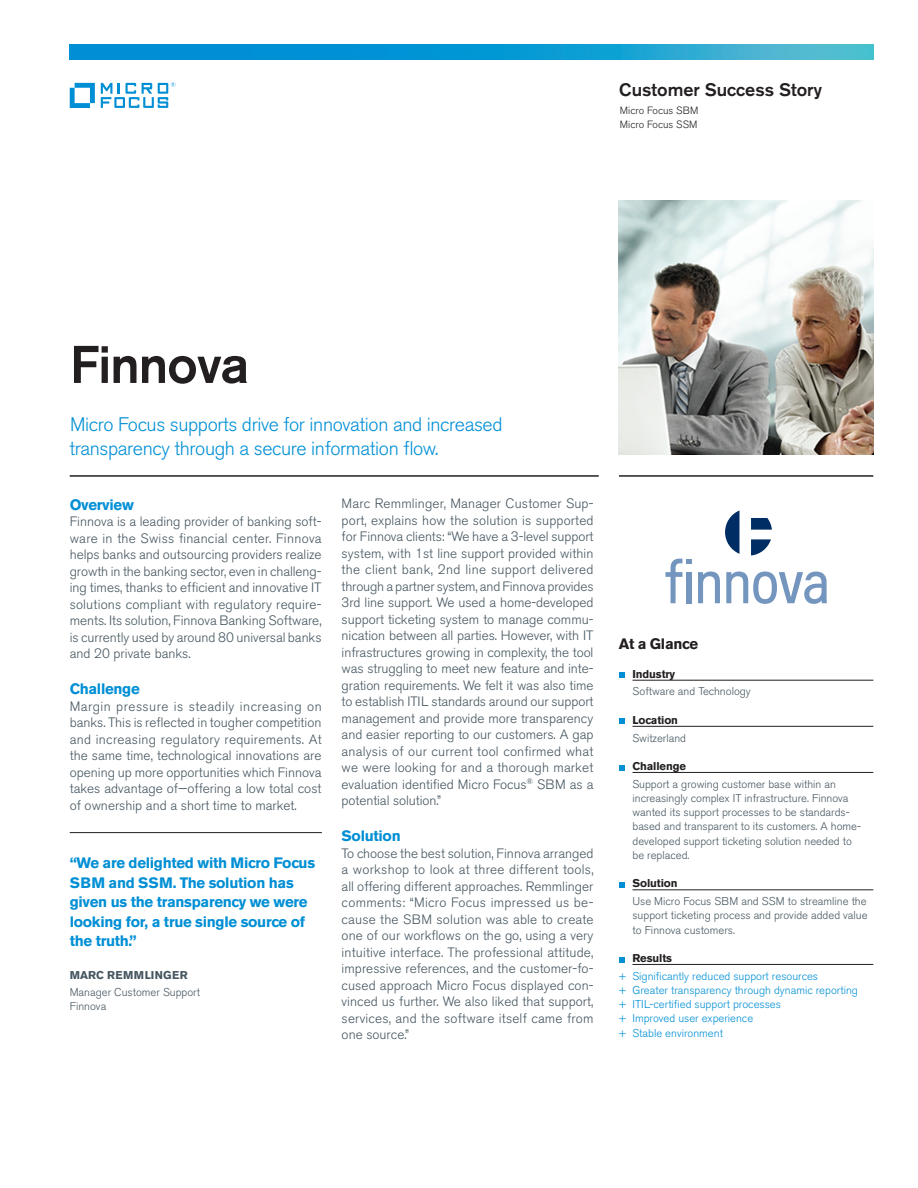
<style>
.page{position:relative;width:918px;height:1188px;background:#fff}
.page>*{position:absolute;margin:0;border:0;box-sizing:border-box;transform-origin:0 0}
.Main_Title__pg_1{font:500 52.5px "Akzidenz Grotesk BE";letter-spacing:-.02em;color:#231f20}
.Intro__pg_1{font:300 19.5px/24px "Akzidenz Grotesk BE";letter-spacing:-.02em;color:#008fd5}
.Customer_Success_Sto{font:500 18px "Akzidenz Grotesk BE";color:#231f20}
.Blue_quote_text__pg{font:700 15px/19.5px "Akzidenz Grotesk BE";letter-spacing:-.02em;color:#008fd5}
.Blue_body_text_heads{font:700 15px "Akzidenz Grotesk BE";letter-spacing:-.02em;color:#008fd5}
.Sidebar_At_a_Glance{font:700 15px "Akzidenz Grotesk BE";letter-spacing:-.02em;color:#231f20}
.Grey_body_text{font:300 13.5px/16.5px "Akzidenz Grotesk BE";color:#45555f;text-align:justify}
.Sidebar_text_below_l{font:300 11.25px/14.2px "Akzidenz Grotesk BE";color:#45555f}
.Sidebar_blue_Results{font:300 11.25px "Akzidenz Grotesk BE";color:#008fd5}
.Sidebar_bold_bullets{font:700 11.25px "Akzidenz Grotesk BE";letter-spacing:-.01em;color:#231f20}
.Quote_attribution_Na{font:300 11.25px "Akzidenz Grotesk BE";color:#45555f}
.Quote_attribution_Na-2{font:700 11.25px "Akzidenz Grotesk BE";letter-spacing:.04em;color:#45555f}
.Product_name_s___top{font:300 10.5px "Akzidenz Grotesk BE";color:#231f20}
</style>
<div class="page">
<hr style="left:70px;top:475px;width:529px;height:2px;background:#231f20">
<hr style="left:619px;top:475px;width:254px;height:2px;background:#231f20">
<img style="left:619px;top:201px;width:254px;height:254px">
<hr style="left:632px;top:680px;width:241px;height:1px;background:#231f20">
<hr style="left:632px;top:726px;width:241px;height:1px;background:#231f20">
<hr style="left:632px;top:772px;width:241px;height:1px;background:#231f20">
<hr style="left:632px;top:890px;width:241px;height:1px;background:#231f20">
<hr style="left:632px;top:964px;width:241px;height:1px;background:#231f20">
<svg style="left:619px;top:673px;width:5px;height:5px"></svg>
<svg style="left:619px;top:719px;width:5px;height:5px"></svg>
<svg style="left:619px;top:765px;width:5px;height:5px"></svg>
<svg style="left:619px;top:882px;width:5px;height:5px"></svg>
<svg style="left:619px;top:957px;width:5px;height:5px"></svg>
<svg style="left:751px;top:539px;width:20px;height:17px"></svg>
<svg style="left:725px;top:510px;width:14px;height:44px"></svg>
<svg style="left:751px;top:518px;width:21px;height:12px"></svg>
<svg style="left:698px;top:572px;width:22px;height:31px"></svg>
<svg style="left:665px;top:559px;width:27px;height:44px"></svg>
<svg style="left:726px;top:572px;width:101px;height:32px"></svg>
<hr style="left:70px;top:832px;width:252px;height:1px;background:#231f20">
<svg style="left:70px;top:45px;width:803px;height:14px;background:#149dd3"></svg>
<svg style="left:70px;top:83px;width:25px;height:25px"></svg>
<svg style="left:101px;top:82px;width:74px;height:26px"></svg>
<p class="Customer_Success_Sto" style="left:619px;top:78px;width:204px">Customer Success Story</p>
<p class="Product_name_s___top" style="left:620px;top:104px;width:80px">Micro Focus SBM</p>
<p class="Product_name_s___top" style="left:620px;top:118px;width:79px">Micro Focus SSM</p>
<p class="Main_Title__pg_1" style="left:70px;top:332px;width:181px">Finnova</p>
<p class="Intro__pg_1" style="left:69px;top:413px;width:435px">Micro Focus supports drive for innovation and increased transparency through a secure information flow.</p>
<p class="Blue_body_text_heads" style="left:70px;top:496px;width:66px">Overview</p>
<p class="Grey_body_text" style="left:70px;top:514px;width:253px">Finnova is a leading provider of banking soft&shy;ware in the Swiss financial center. Finnova helps banks and outsourcing providers realize growth in the banking sector, even in challeng&shy;ing times, thanks to efficient and innovative IT solutions compliant with regulatory require&shy;ments. Its solution, Finnova Banking Software, is currently used by around 80 universal banks and 20 private banks.</p>
<p class="Blue_body_text_heads" style="left:70px;top:680px;width:72px">Challenge</p>
<p class="Grey_body_text" style="left:70px;top:698px;width:253px">Margin pressure is steadily increasing on banks. This is reflected in tougher competition and increasing regulatory requirements. At the same time, technological innovations are opening up more opportunities which Finnova takes advantage of—offering a low total cost of ownership and a short time to market.</p>
<p class="Blue_quote_text__pg" style="left:70px;top:853px;width:247px">“We are delighted with Micro Focus<br>SBM and SSM. The solution has given us the transparency we were looking for, a true single source of the truth.”</p>
<p class="Quote_attribution_Na-2" style="left:70px;top:969px;width:120px">MARC REMMLINGER</p>
<p class="Quote_attribution_Na" style="left:70px;top:985px;width:132px">Manager Customer Support</p>
<p class="Quote_attribution_Na" style="left:70px;top:1000px;width:38px">Finnova</p>
<p class="Grey_body_text" style="left:342px;top:496px;width:254px">Marc Remmlinger, Manager Customer Sup&shy;port, explains how the solution is supported for Finnova clients: “We have a 3-level support system, with 1st line support provided within the client bank, 2nd line support delivered through a partner system, and Finnova provides 3rd line support. We used a home-developed support ticketing system to manage commu&shy;nication between all parties. However, with IT infrastructures growing in complexity, the tool was struggling to meet new feature and inte&shy;gration requirements. We felt it was also time to establish ITIL standards around our support management and provide more transparency and easier reporting to our customers. A gap analysis of our current tool confirmed what we were looking for and a thorough market evaluation identified Micro Focus<sup>®</sup> SBM as a potential solution.”</p>
<p class="Blue_body_text_heads" style="left:342px;top:828px;width:61px">Solution</p>
<p class="Grey_body_text" style="left:342px;top:845px;width:254px">To choose the best solution, Finnova arranged a workshop to look at three different tools, all offering different approaches. Remmlinger comments: “Micro Focus impressed us be&shy;cause the SBM solution was able to create one of our workflows on the go, using a very intuitive interface. The professional attitude, impressive references, and the customer-fo&shy;cused approach Micro Focus displayed con&shy;vinced us further. We also liked that support, services, and the software itself came from one source.”</p>
<p class="Sidebar_At_a_Glance" style="left:619px;top:635px;width:81px">At a Glance</p>
<p class="Sidebar_bold_bullets" style="left:632px;top:667px;width:44px">Industry</p>
<p class="Sidebar_text_below_l" style="left:632px;top:685px;width:120px">Software and Technology</p>
<p class="Sidebar_bold_bullets" style="left:632px;top:714px;width:47px">Location</p>
<p class="Sidebar_text_below_l" style="left:632px;top:731px;width:55px">Switzerland</p>
<p class="Sidebar_bold_bullets" style="left:632px;top:760px;width:55px">Challenge</p>
<p class="Sidebar_text_below_l" style="left:632px;top:777px;width:229px">Support a growing customer base within an increasingly complex IT infrastructure. Finnova wanted its support processes to be standards&shy;based and transparent to its customers. A home&shy;developed support ticketing solution needed to be replaced.</p>
<p class="Sidebar_bold_bullets" style="left:632px;top:877px;width:47px">Solution</p>
<p class="Sidebar_text_below_l" style="left:632px;top:894px;width:237px;text-align:justify">Use Micro Focus SBM and SSM to streamline the support ticketing process and provide added value to Finnova customers.</p>
<p class="Sidebar_bold_bullets" style="left:632px;top:952px;width:41px">Results</p>
<p class="Sidebar_blue_Results" style="left:619px;top:970px;width:201px">+ Significantly reduced support resources</p>
<p class="Sidebar_blue_Results" style="left:619px;top:984px;width:241px">+ Greater transparency through dynamic reporting</p>
<p class="Sidebar_blue_Results" style="left:619px;top:998px;width:163px">+ ITIL-certified support processes</p>
<p class="Sidebar_blue_Results" style="left:619px;top:1012px;width:136px">+ Improved user experience</p>
<p class="Sidebar_blue_Results" style="left:619px;top:1027px;width:105px">+ Stable environment</p>
</div>
